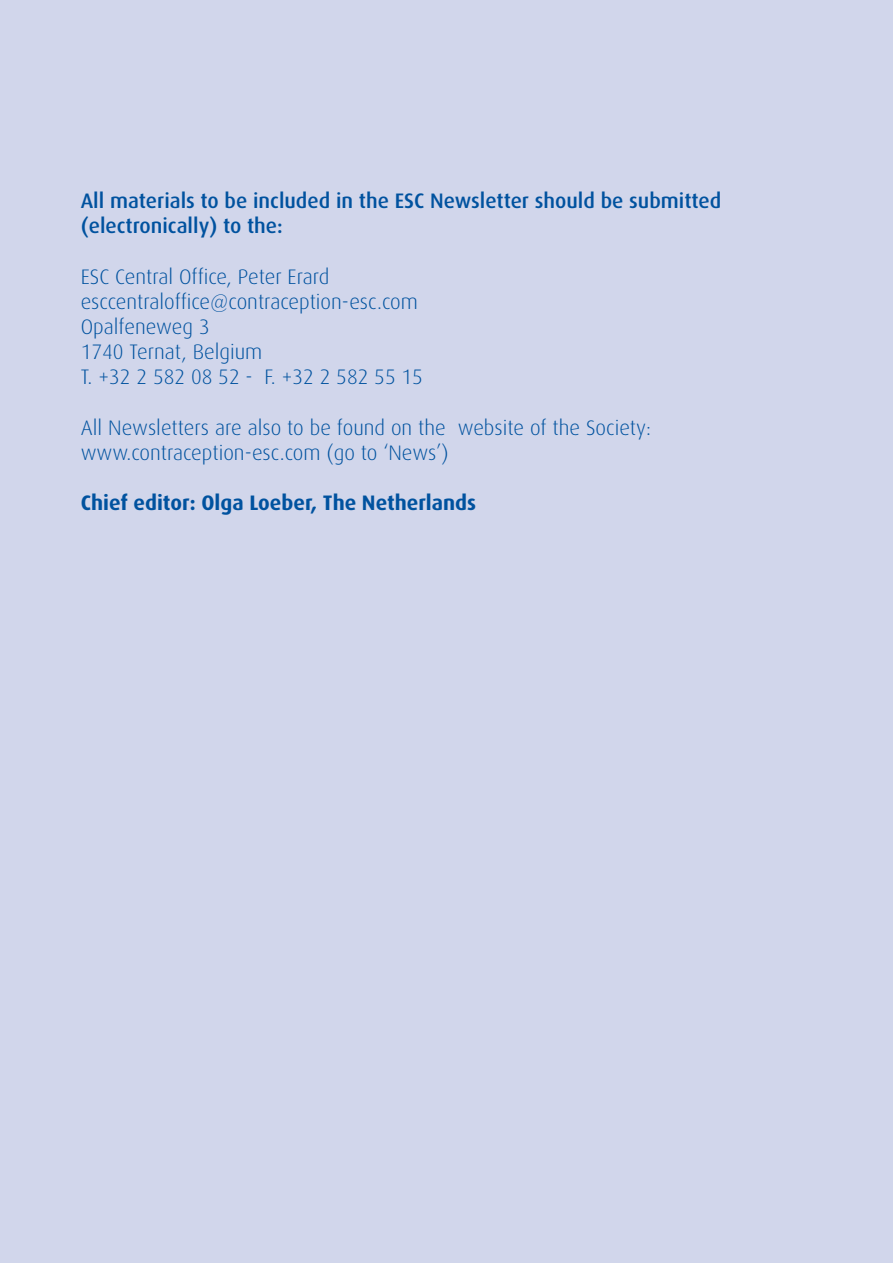
<style>
.page{position:relative;width:893px;height:1263px;background:#d1d6eb}
.page>*{position:absolute;margin:0;border:0;box-sizing:border-box;transform-origin:0 0}
.t1{font:300 21px/25.2px "Dax";color:#00529f}
.t2{font:500 21px/25.2px "Dax";color:#00529f}
.t3{font:700 21px "Dax";color:#00529f}
</style>
<div class="page">
<p class="t2" style="left:81px;top:188px;width:642px">All materials to be included in the ESC Newsletter should be submitted (electronically) to the:</p>
<p class="t1" style="left:81px;top:264px;width:344px">ESC Central Office, Peter Erard esccentraloffice@contraception-esc.com<br>Opalfeneweg 3<br>1740 Ternat, Belgium<br>T. +32 2 582 08 52 - F. +32 2 582 55 15</p>
<p class="t1" style="left:81px;top:415px;width:572px">All Newsletters are also to be found on the website of the Society: www.contraception-esc.com (go to ‘News’)</p>
<p class="t3" style="left:81px;top:491px;width:397px">Chief editor: Olga Loeber, The Netherlands</p>
</div>
